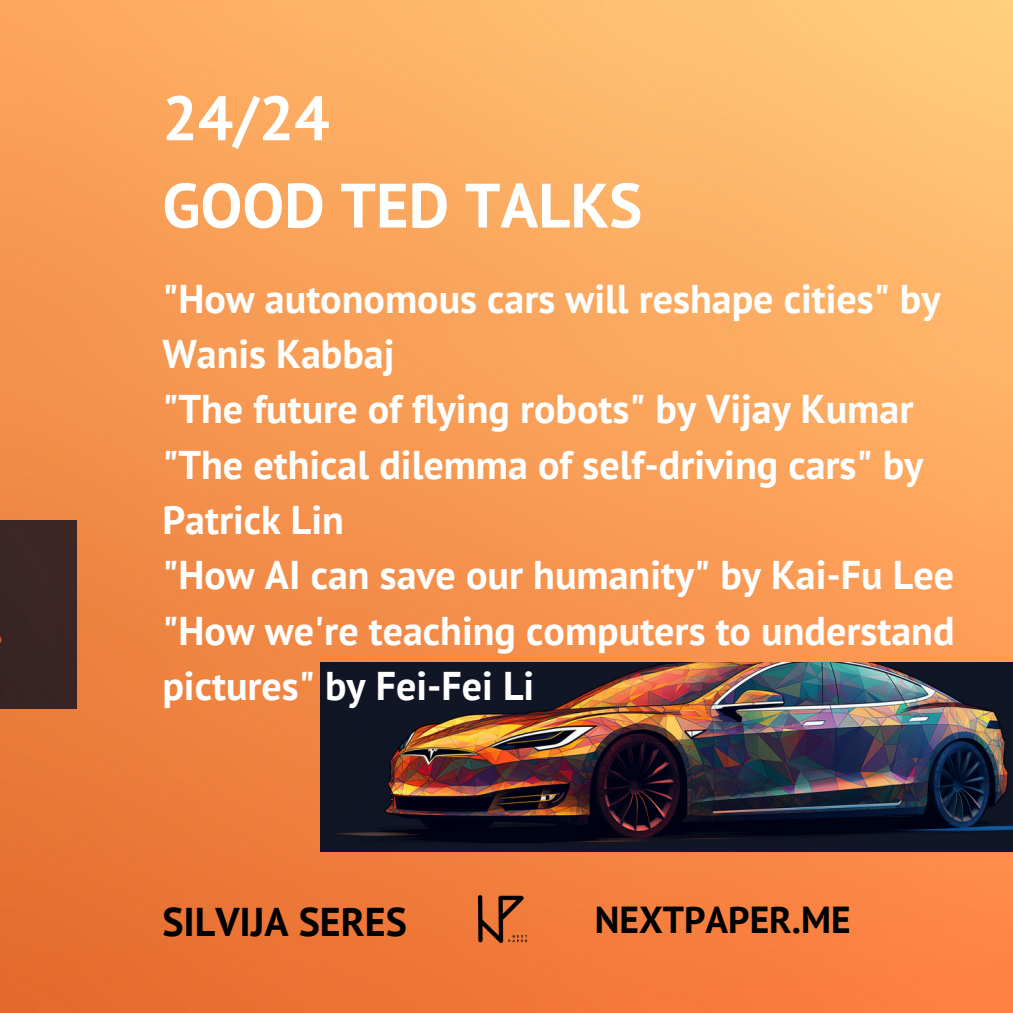
<style>
.page{position:relative;width:1013px;height:1013px;background:#fff}
.page>*{position:absolute;margin:0;border:0;box-sizing:border-box;transform-origin:0 0}
.t1{font:700 62.5px/87.2px "PT Sans";color:#fff}
.t2{font:700 40px/55.2px "PT Sans";color:#fff}
.t3{font:700 40px "PT Sans";color:#000}
.t4{font:700 37.5px "PT Sans";color:#000}
</style>
<div class="page">
<img style="left:0;top:0;width:1012px;height:1012px">
<img style="left:471px;top:890px;width:59px;height:58px">
<img style="left:320px;top:663px;width:692px;height:188px">
<div style="left:0;top:520px;width:76px;height:188px;background:#3b2525"></div>
<h2 class="t1" style="left:162px;top:73px;width:481px">24/24<br>GOOD TED TALKS</h2>
<p class="t2" style="left:162px;top:270px;width:779px">"How autonomous cars will reshape cities" by<br>Wanis Kabbaj</p>
<p class="t2" style="left:162px;top:381px;width:752px">"The future of flying robots" by Vijay Kumar</p>
<p class="t2" style="left:162px;top:436px;width:762px">"The ethical dilemma of self-driving cars" by<br>Patrick Lin</p>
<p class="t2" style="left:162px;top:546px;width:793px">"How AI can save our humanity" by Kai-Fu Lee</p>
<p class="t2" style="left:162px;top:602px;width:793px">"How we're teaching computers to understand pictures" by Fei-Fei Li</p>
<p class="t3" style="left:162px;top:894px;width:246px">SILVIJA SERES</p>
<p class="t4" style="left:595px;top:894px;width:257px">NEXTPAPER.ME</p>
</div>
